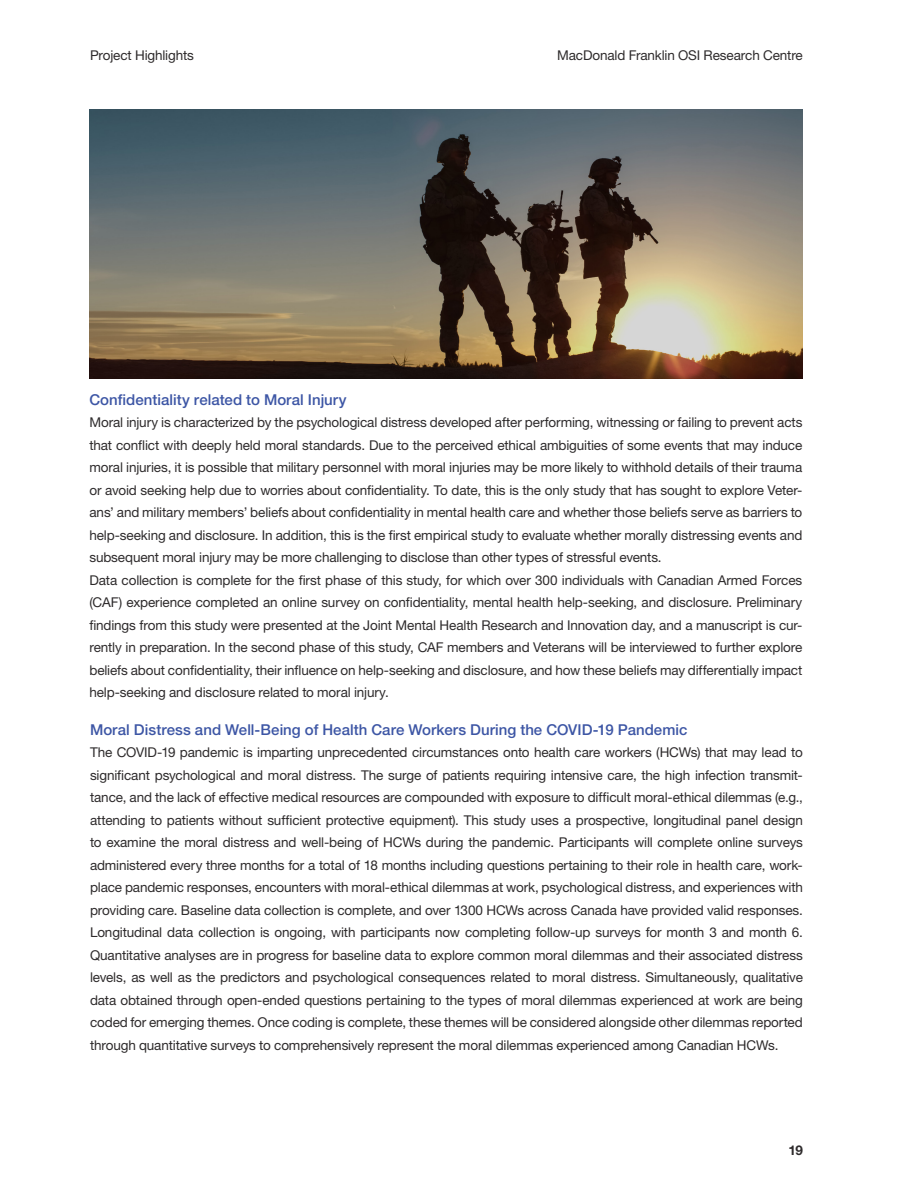
<style>
.page{position:relative;width:918px;height:1188px;background:#fff}
.page>*{position:absolute;margin:0;border:0;box-sizing:border-box;transform-origin:0 0}
.names{font:500 15px "Helvetica Neue LT Std";color:#3d56a5}
.Copy_Text_09_14_Full{font:13.5px/22.5px "Helvetica Neue LT Std";letter-spacing:-.01em;color:#2e2b2c;text-align:justify}
.t1{font:700 13.5px "Helvetica Neue LT Std";color:#2e2b2c}
</style>
<div class="page">
<img style="left:89px;top:110px;width:714px;height:268px">
<p class="Copy_Text_09_14_Full" style="left:90px;top:44px;width:105px">Project Highlights</p>
<p class="Copy_Text_09_14_Full" style="left:557px;top:44px;width:247px">MacDonald Franklin OSI Research Centre</p>
<p class="names" style="left:89px;top:391px;width:259px">Confidentiality related to Moral Injury</p>
<p class="Copy_Text_09_14_Full" style="left:89px;top:411px;width:714px">Moral injury is characterized by the psychological distress developed after performing, witnessing or failing to prevent acts that conflict with deeply held moral standards. Due to the perceived ethical ambiguities of some events that may induce moral injuries, it is possible that military personnel with moral injuries may be more likely to withhold details of their trauma or avoid seeking help due to worries about confidentiality. To date, this is the only study that has sought to explore Veter&shy;ans’ and military members’ beliefs about confidentiality in mental health care and whether those beliefs serve as barriers to help-seeking and disclosure. In addition, this is the first empirical study to evaluate whether morally distressing events and subsequent moral injury may be more challenging to disclose than other types of stressful events.</p>
<p class="Copy_Text_09_14_Full" style="left:89px;top:569px;width:714px">Data collection is complete for the first phase of this study, for which over 300 individuals with Canadian Armed Forces (CAF) experience completed an online survey on confidentiality, mental health help-seeking, and disclosure. Preliminary findings from this study were presented at the Joint Mental Health Research and Innovation day, and a manuscript is cur&shy;rently in preparation. In the second phase of this study, CAF members and Veterans will be interviewed to further explore beliefs about confidentiality, their influence on help-seeking and disclosure, and how these beliefs may differentially impact help-seeking and disclosure related to moral injury.</p>
<p class="names" style="left:90px;top:721px;width:599px">Moral Distress and Well-Being of Health Care Workers During the COVID-19 Pandemic</p>
<p class="Copy_Text_09_14_Full" style="left:90px;top:741px;width:715px">The COVID-19 pandemic is imparting unprecedented circumstances onto health care workers (HCWs) that may lead to significant psychological and moral distress. The surge of patients requiring intensive care, the high infection transmit&shy;tance, and the lack of effective medical resources are compounded with exposure to difficult moral-ethical dilemmas (e.g., attending to patients without sufficient protective equipment). This study uses a prospective, longitudinal panel design to examine the moral distress and well-being of HCWs during the pandemic. Participants will complete online surveys administered every three months for a total of 18 months including questions pertaining to their role in health care, work&shy;place pandemic responses, encounters with moral-ethical dilemmas at work, psychological distress, and experiences with providing care. Baseline data collection is complete, and over 1300 HCWs across Canada have provided valid responses.<br>Longitudinal data collection is ongoing, with participants now completing follow-up surveys for month 3 and month 6.<br>Quantitative analyses are in progress for baseline data to explore common moral dilemmas and their associated distress levels, as well as the predictors and psychological consequences related to moral distress. Simultaneously, qualitative data obtained through open-ended questions pertaining to the types of moral dilemmas experienced at work are being coded for emerging themes. Once coding is complete, these themes will be considered alongside other dilemmas reported through quantitative surveys to comprehensively represent the moral dilemmas experienced among Canadian HCWs.</p>
<p class="t1" style="left:788px;top:1142px;width:16px">19</p>
</div>
